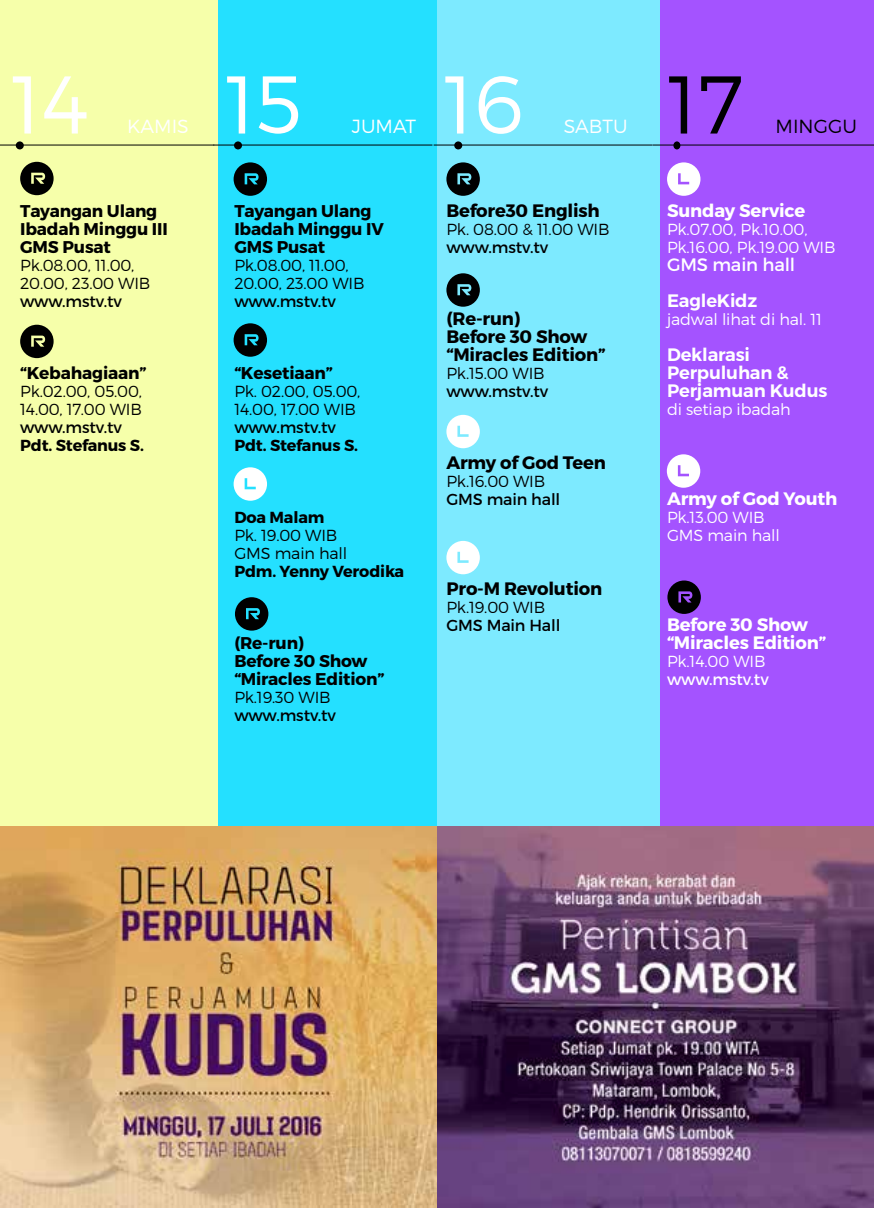
<style>
.page{position:relative;width:874px;height:1208px;background:#fff}
.page>*{position:absolute;margin:0;border:0;box-sizing:border-box;transform-origin:0 0}
.t1{font:300 81.6px "Montserrat";color:#fff}
.t2{font:300 81.6px "Montserrat";color:#000}
.t3{font:300 19px "Montserrat";color:#fff}
.t4{font:300 19px "Montserrat";color:#000}
.t5{font:700 18px/18px "Montserrat";letter-spacing:-.01em;color:#000}
.t6{font:700 18px/18px "Montserrat";letter-spacing:-.01em;color:#fff}
.t7{font:600 18px/18px "Montserrat";letter-spacing:-.01em;color:#fff}
.t8{font:18px "Montserrat";letter-spacing:-.01em;color:#fff}
.t9{font:700 17px/18px "Montserrat";letter-spacing:-.01em;color:#000}
.t10{font:300 16px/18px "Montserrat";letter-spacing:-.01em;color:#000}
.t11{font:300 16px/18px "Montserrat";letter-spacing:-.01em;color:#fff}
.t12{font:16px "Montserrat";letter-spacing:-.01em;color:#000}
.t13{font:700 16px "Montserrat";letter-spacing:-.01em;color:#000}
.t14{font:16px "Montserrat";letter-spacing:-.01em;color:#fff}
</style>
<div class="page">
<div style="left:436px;top:0;width:224px;height:827px;background:#7deaff"></div>
<div style="left:0;top:0;width:222px;height:827px;background:#f6ffaa"></div>
<div style="left:660px;top:0;width:213px;height:827px;background:#a453ff"></div>
<div style="left:218px;top:0;width:219px;height:827px;background:#24e0ff"></div>
<svg style="left:20px;top:162px;width:34px;height:33px"></svg>
<svg style="left:20px;top:325px;width:34px;height:33px"></svg>
<svg style="left:233px;top:162px;width:34px;height:34px"></svg>
<svg style="left:233px;top:323px;width:34px;height:34px"></svg>
<svg style="left:235px;top:597px;width:33px;height:33px"></svg>
<svg style="left:446px;top:415px;width:33px;height:33px"></svg>
<svg style="left:446px;top:273px;width:33px;height:34px"></svg>
<svg style="left:446px;top:162px;width:33px;height:34px"></svg>
<svg style="left:446px;top:541px;width:33px;height:33px"></svg>
<svg style="left:667px;top:162px;width:33px;height:34px"></svg>
<svg style="left:666px;top:454px;width:34px;height:34px"></svg>
<svg style="left:667px;top:580px;width:33px;height:34px"></svg>
<div style="left:16px;top:141px;width:8px;height:8px;background:#000;border-radius:50%"></div>
<hr style="left:0;top:145px;width:214px;height:1px;background:#000">
<div style="left:234px;top:141px;width:8px;height:8px;background:#000;border-radius:50%"></div>
<hr style="left:213px;top:145px;width:219px;height:1px;background:#000">
<div style="left:454px;top:141px;width:8px;height:8px;background:#000;border-radius:50%"></div>
<hr style="left:433px;top:145px;width:219px;height:1px;background:#000">
<div style="left:673px;top:141px;width:7px;height:8px;background:#000;border-radius:50%"></div>
<hr style="left:652px;top:145px;width:221px;height:1px;background:#000">
<svg style="left:233px;top:467px;width:34px;height:34px"></svg>
<img style="left:0;top:826px;width:873px;height:382px">
<h1 class="t1" style="left:11px;top:55px;width:79px">14</h1>
<p class="t3" style="left:127px;top:114px;width:63px">KAMIS</p>
<p class="t9" style="left:20px;top:202px;width:149px">Tayangan Ulang<br>Ibadah Minggu III<br>GMS Pusat</p>
<p class="t10" style="left:20px;top:256px;width:132px">Pk.08.00, 11.00,<br>20.00, 23.00 WIB</p>
<p class="t12" style="left:20px;top:291px;width:103px">www.mstv.tv</p>
<p class="t9" style="left:20px;top:364px;width:128px">“Kebahagiaan”</p>
<p class="t10" style="left:20px;top:382px;width:123px">Pk.02.00, 05.00,<br>14.00, 17.00 WIB</p>
<p class="t12" style="left:20px;top:417px;width:103px">www.mstv.tv</p>
<p class="t13" style="left:20px;top:435px;width:125px">Pdt. Stefanus S.</p>
<h1 class="t1" style="left:225px;top:55px;width:78px">15</h1>
<p class="t3" style="left:352px;top:114px;width:66px">JUMAT</p>
<p class="t9" style="left:234px;top:202px;width:151px">Tayangan Ulang<br>Ibadah Minggu IV<br>GMS Pusat</p>
<p class="t10" style="left:234px;top:256px;width:132px">Pk.08.00, 11.00,<br>20.00, 23.00 WIB</p>
<p class="t12" style="left:234px;top:291px;width:103px">www.mstv.tv</p>
<p class="t9" style="left:234px;top:364px;width:100px">“Kesetiaan”</p>
<p class="t10" style="left:234px;top:382px;width:127px">Pk. 02.00, 05.00,<br>14.00, 17.00 WIB</p>
<p class="t12" style="left:234px;top:417px;width:103px">www.mstv.tv</p>
<p class="t13" style="left:234px;top:435px;width:125px">Pdt. Stefanus S.</p>
<p class="t13" style="left:234px;top:507px;width:91px">Doa Malam</p>
<p class="t10" style="left:234px;top:526px;width:114px">Pk. 19.00 WIB<br>GMS main hall</p>
<p class="t13" style="left:234px;top:561px;width:171px">Pdm. Yenny Verodika</p>
<p class="t9" style="left:234px;top:634px;width:152px">(Re-run)<br>Before 30 Show “Miracles Edition”</p>
<p class="t10" style="left:234px;top:688px;width:98px">Pk.19.30 WIB</p>
<p class="t12" style="left:234px;top:705px;width:103px">www.mstv.tv</p>
<h1 class="t1" style="left:444px;top:55px;width:81px">16</h1>
<p class="t3" style="left:563px;top:114px;width:65px">SABTU</p>
<p class="t5" style="left:446px;top:202px;width:155px">Before30 English</p>
<p class="t10" style="left:446px;top:220px;width:165px">Pk. 08.00 &amp; 11.00 WIB</p>
<p class="t12" style="left:446px;top:237px;width:103px">www.mstv.tv</p>
<p class="t5" style="left:446px;top:310px;width:160px">(Re-run)<br>Before 30 Show “Miracles Edition”</p>
<p class="t10" style="left:446px;top:364px;width:100px">Pk.15.00 WIB</p>
<p class="t12" style="left:446px;top:381px;width:103px">www.mstv.tv</p>
<p class="t5" style="left:446px;top:454px;width:161px">Army of God Teen</p>
<p class="t10" style="left:446px;top:472px;width:100px">Pk.16.00 WIB</p>
<p class="t12" style="left:446px;top:489px;width:115px">GMS main hall</p>
<p class="t5" style="left:446px;top:580px;width:157px">Pro-M Revolution</p>
<p class="t10" style="left:446px;top:598px;width:100px">Pk.19.00 WIB</p>
<p class="t12" style="left:446px;top:615px;width:115px">GMS Main Hall</p>
<h1 class="t2" style="left:667px;top:55px;width:77px">17</h1>
<p class="t4" style="left:775px;top:114px;width:83px">MINGGU</p>
<p class="t6" style="left:666px;top:202px;width:139px">Sunday Service</p>
<p class="t11" style="left:666px;top:220px;width:170px">Pk.07.00, Pk.10.00,<br>Pk.16.00, Pk.19.00 WIB</p>
<p class="t8" style="left:666px;top:253px;width:130px">GMS main hall</p>
<p class="t7" style="left:666px;top:292px;width:92px">EagleKidz</p>
<p class="t11" style="left:666px;top:310px;width:156px">jadwal lihat di hal. 11</p>
<p class="t7" style="left:666px;top:346px;width:162px">Deklarasi<br>Perpuluhan &amp;<br>Perjamuan Kudus</p>
<p class="t11" style="left:666px;top:400px;width:125px">di setiap ibadah</p>
<p class="t6" style="left:666px;top:490px;width:172px">Army of God Youth</p>
<p class="t11" style="left:666px;top:508px;width:114px">Pk.13.00 WIB<br>GMS main hall</p>
<p class="t6" style="left:666px;top:616px;width:160px">Before 30 Show “Miracles Edition”</p>
<p class="t11" style="left:666px;top:652px;width:100px">Pk.14.00 WIB</p>
<p class="t14" style="left:666px;top:669px;width:103px">www.mstv.tv</p>
</div>
